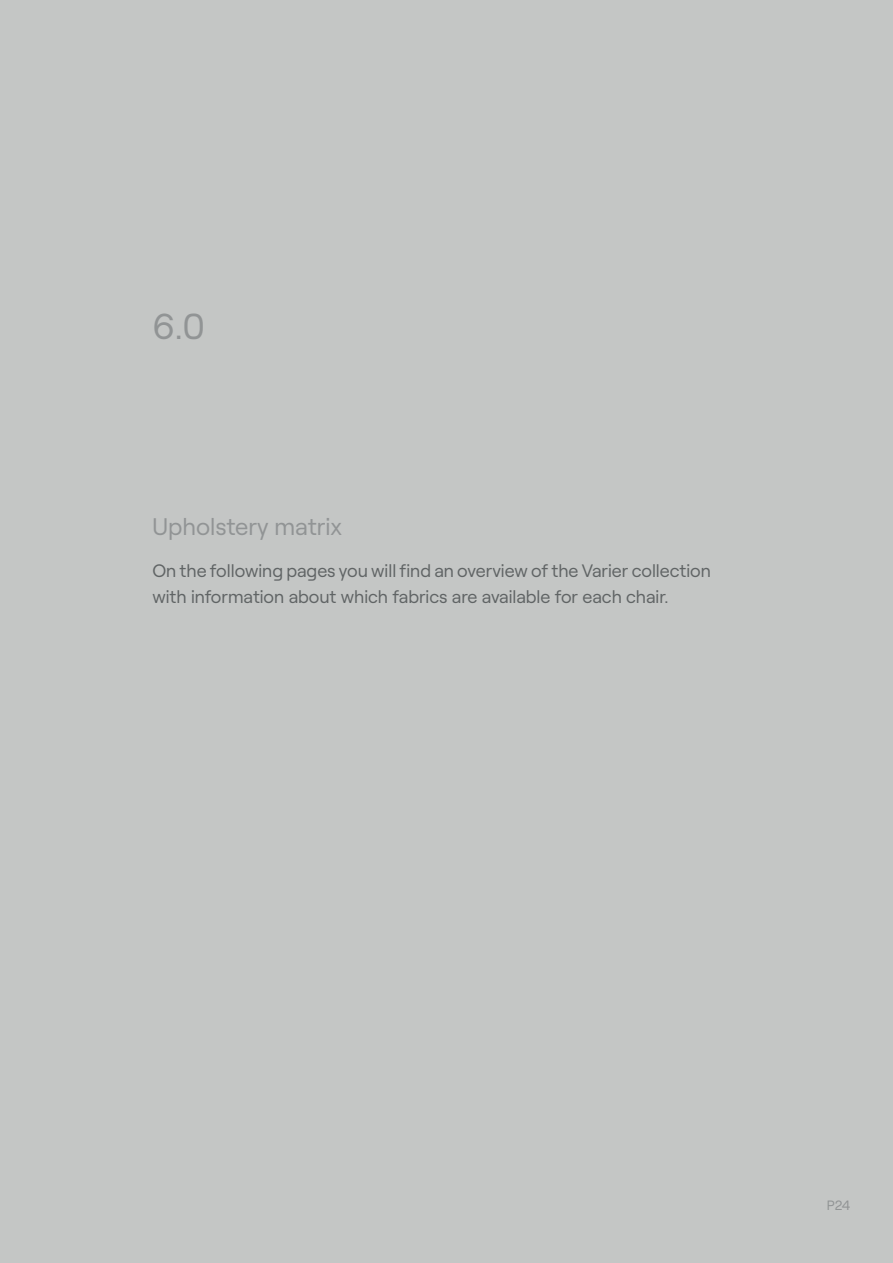
<style>
.page{position:relative;width:893px;height:1263px;background:#c4c6c5}
.page>*{position:absolute;margin:0;border:0;box-sizing:border-box;transform-origin:0 0}
.t1{font:36px "Roobert";color:#919495}
.t2{font:24px "Roobert";color:#919495}
.t3{font:18px/26.1px "Roobert";color:#606465}
.t4{font:13.5px "Roobert";color:#919495}
</style>
<div class="page">
<h1 class="t1" style="left:152px;top:313px;width:54px">6.0</h1>
<h2 class="t2" style="left:152px;top:518px;width:191px">Upholstery matrix</h2>
<p class="t3" style="left:152px;top:559px;width:560px">On the following pages you will find an overview of the Varier collection with information about which fabrics are available for each chair.</p>
<p class="t4" style="left:827px;top:1200px;width:25px">P24</p>
</div>
